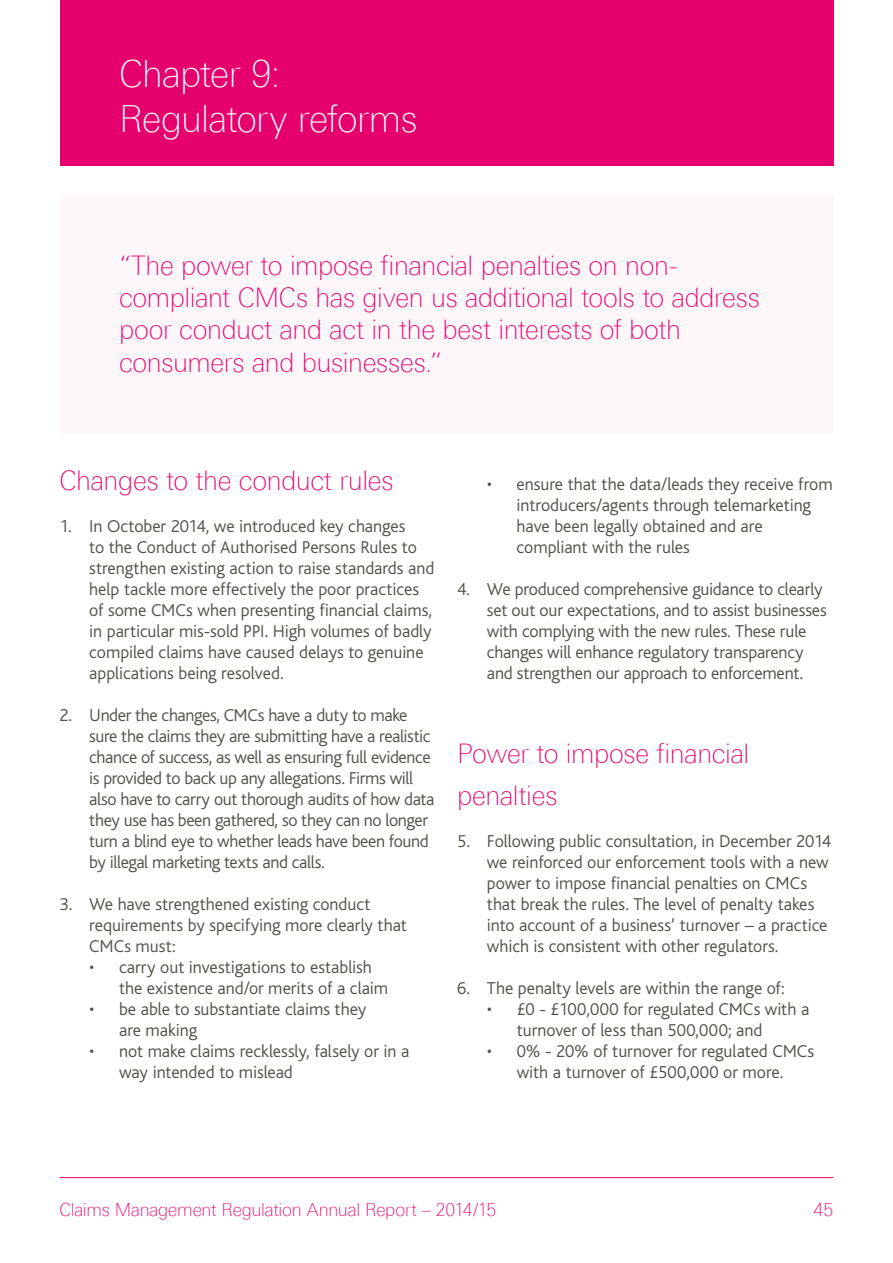
<style>
.page{position:relative;width:893px;height:1263px;background:#fff}
.page>*{position:absolute;margin:0;border:0;box-sizing:border-box;transform-origin:0 0}
.t1{font:100 37.5px/45px "Linotype Univers 230";letter-spacing:-.02em;color:#fff}
.t2{font:100 27px/32.4px "Linotype Univers 230";letter-spacing:-.01em;color:#e6006d}
.t3{font:300 18px/21px "Bliss";letter-spacing:-.01em;color:#525149}
.t4{font:100 18px "Linotype Univers 230";letter-spacing:-.01em;color:#e6006d}
</style>
<div class="page">
<hr style="left:60px;top:1177px;width:773px;height:1px;background:#e6006d">
<div style="left:60px;top:0;width:773px;height:166px;background:#e6006d"></div>
<div style="left:60px;top:196px;width:773px;height:237px;background:#fef7f9"></div>
<h1 class="t1" style="left:119px;top:51px;width:300px">Chapter 9:<br>Regulatory reforms</h1>
<h2 class="t2" style="left:119px;top:249px;width:642px">“The power to impose financial penalties on non&shy;compliant CMCs has given us additional tools to address poor conduct and act in the best interests of both consumers and businesses.”</h2>
<h2 class="t2" style="left:60px;top:464px;width:335px">Changes to the conduct rules</h2>
<p class="t3" style="left:89px;top:516px;width:346px;text-indent:-30px">1. In October 2014, we introduced key changes<br>to the Conduct of Authorised Persons Rules to strengthen existing action to raise standards and help tackle more effectively the poor practices of some CMCs when presenting financial claims, in particular mis-sold PPI. High volumes of badly compiled claims have caused delays to genuine applications being resolved.</p>
<p class="t3" style="left:89px;top:705px;width:347px;text-indent:-30px">2. Under the changes, CMCs have a duty to make sure the claims they are submitting have a realistic chance of success, as well as ensuring full evidence is provided to back up any allegations. Firms will also have to carry out thorough audits of how data they use has been gathered, so they can no longer turn a blind eye to whether leads have been found by illegal marketing texts and calls.</p>
<p class="t3" style="left:89px;top:894px;width:319px;text-indent:-30px">3. We have strengthened existing conduct requirements by specifying more clearly that<br>CMCs must:</p>
<p class="t3" style="left:119px;top:957px;width:271px;text-indent:-30px">• carry out investigations to establish the existence and/or merits of a claim</p>
<p class="t3" style="left:119px;top:999px;width:249px;text-indent:-30px">• be able to substantiate claims they are making</p>
<p class="t3" style="left:119px;top:1041px;width:292px;text-indent:-30px">• not make claims recklessly, falsely or in a way intended to mislead</p>
<p class="t3" style="left:517px;top:474px;width:318px;text-indent:-30px">• ensure that the data/leads they receive from introducers/agents through telemarketing have been legally obtained and are compliant with the rules</p>
<p class="t3" style="left:487px;top:579px;width:341px;text-indent:-30px">4. We produced comprehensive guidance to clearly set out our expectations, and to assist businesses with complying with the new rules. These rule changes will enhance regulatory transparency and strengthen our approach to enforcement.</p>
<h2 class="t2" style="left:457px;top:732px;width:294px;line-height:42px">Power to impose financial penalties</h2>
<p class="t3" style="left:487px;top:831px;width:346px;text-indent:-30px">5. Following public consultation, in December 2014 we reinforced our enforcement tools with a new power to impose financial penalties on CMCs that break the rules. The level of penalty takes into account of a business’ turnover – a practice which is consistent with other regulators.</p>
<p class="t3" style="left:457px;top:978px;width:329px">6. The penalty levels are within the range of:</p>
<p class="t3" style="left:517px;top:999px;width:294px;text-indent:-30px">• £0 - £100,000 for regulated CMCs with a turnover of less than 500,000; and</p>
<p class="t3" style="left:487px;top:1041px;width:329px;text-align:center">• 0% - 20% of turnover for regulated CMCs with a turnover of £500,000 or more.</p>
<p class="t4" style="left:60px;top:1200px;width:438px">Claims Management Regulation Annual Report – 2014/15</p>
<p class="t4" style="left:814px;top:1200px;width:21px">45</p>
</div>
